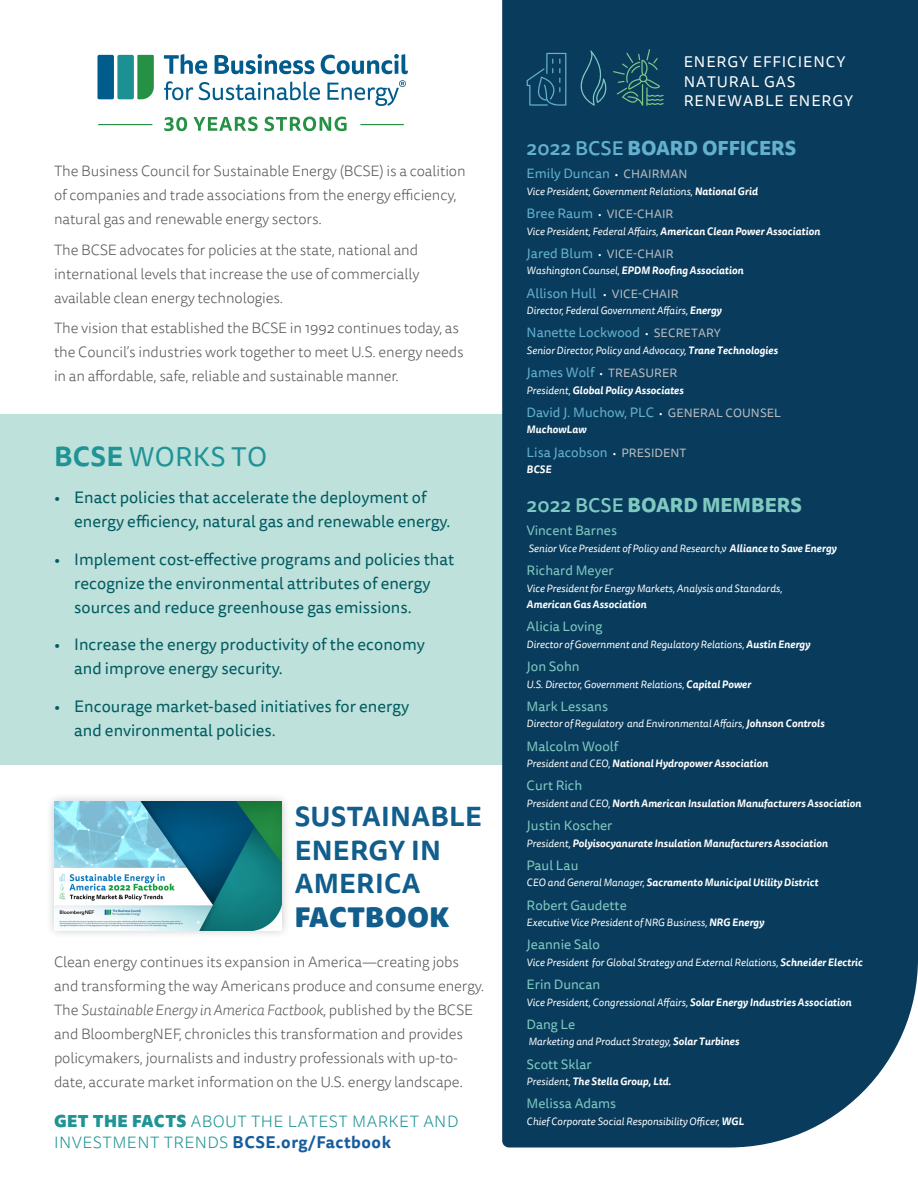
<style>
.page{position:relative;width:918px;height:1188px;background:#fff}
.page>*{position:absolute;margin:0;border:0;box-sizing:border-box;transform-origin:0 0}
.Subsection_Title{font:700 27px/33.8px "Tisa Sans OT";letter-spacing:.01em;color:#115d8c}
.Section_Title{font:27px "Tisa Sans OT";letter-spacing:.01em;color:#1f9395}
.t1{font:800 19.5px "Tisa Sans OT";color:#64b0cf}
.t2{font:800 19.5px "Tisa Sans OT";color:#7fc9c1}
.t3{font:16.5px/24px "Tisa Sans OT";color:#015c61}
.t4{font:300 16.5px/21px "Tisa Sans OT";letter-spacing:.03em;color:#1f9395}
.paragraph{font:15.45px "Tisa Sans OT";letter-spacing:.06em;color:#fff}
.t5{font:300 15px/24px "Tisa Sans OT";letter-spacing:-.01em;color:#57585a}
.t6{font:13.5px "Tisa Sans OT";color:#7fc9c1}
.t7{font:13.5px "Tisa Sans OT";color:#64b0cf}
.t8{font:12px "Tisa Sans OT";letter-spacing:.01em;color:#bcbdc0}
.t9{font:italic 10.5px/16.5px "Tisa Sans OT";color:#fff}
.t10{font:italic 700 10.5px "Tisa Sans OT";color:#fff}
.s1{font-weight:700}
.s2{font-weight:900}
.s3{font-style:italic}
.s4{font-size:16.5px}
.s5{font-weight:700;color:#175d9e}
.s6{font-weight:500}
.s7{font-weight:300;font-size:12px;color:#fff}
.s8{font-size:12px;color:#bcbdc0}
.s9{font-size:13.5px;color:#64b0cf}
.s10{font-weight:300;color:#fff}
.s11{font-weight:400}
</style>
<div class="page">
<div style="left:0;top:414px;width:505px;height:351px;background:#bfe1dc"></div>
<div style="left:502px;top:0;width:416px;height:1148px;background:#093b5c"></div>
<svg style="left:527px;top:53px;width:39px;height:53px;background:#164d6d"></svg>
<svg style="left:579px;top:49px;width:85px;height:57px;background:#194e64"></svg>
<div style="left:45px;top:792px;width:246px;height:148px;background:#231f20;opacity:.25"></div>
<img style="left:55px;top:802px;width:227px;height:129px">
<div style="left:97px;top:55px;width:17px;height:44px;background:#005c8c;border-radius:2px"></div>
<div style="left:117px;top:55px;width:17px;height:44px;background:#1c9194;border-radius:2px"></div>
<svg style="left:137px;top:55px;width:17px;height:44px"></svg>
<svg style="left:164px;top:54px;width:43px;height:20px"></svg>
<svg style="left:215px;top:54px;width:99px;height:20px"></svg>
<svg style="left:321px;top:54px;width:87px;height:20px"></svg>
<svg style="left:164px;top:81px;width:29px;height:19px"></svg>
<svg style="left:199px;top:82px;width:121px;height:18px"></svg>
<svg style="left:327px;top:80px;width:79px;height:26px"></svg>
<svg style="left:164px;top:117px;width:23px;height:14px"></svg>
<svg style="left:194px;top:117px;width:64px;height:14px"></svg>
<svg style="left:264px;top:117px;width:83px;height:14px"></svg>
<hr style="left:360px;top:124px;width:44px;height:1px;background:#269145">
<hr style="left:98px;top:124px;width:54px;height:1px;background:#269145">
<p class="t5" style="left:54px;top:160px;width:413px">The Business Council for Sustainable Energy (BCSE) is a coalition of companies and trade associations from the energy efficiency, natural gas and renewable energy sectors.</p>
<p class="t5" style="left:54px;top:238px;width:367px;text-align:justify">The BCSE advocates for policies at the state, national and international levels that increase the use of commercially available clean energy technologies.</p>
<p class="t5" style="left:54px;top:317px;width:411px">The vision that established the BCSE in 1992 continues today, as the Council’s industries work together to meet U.S. energy needs in an affordable, safe, reliable and sustainable manner.</p>
<p class="Section_Title" style="left:54px;top:440px;width:215px"><span class="s1">BCSE</span> WORKS TO</p>
<p class="t3" style="left:74px;top:486px;width:378px;text-indent:-20px">• Enact policies that accelerate the deployment of energy efficiency, natural gas and renewable energy.</p>
<p class="t3" style="left:74px;top:548px;width:382px;text-indent:-20px">• Implement cost-effective programs and policies that recognize the environmental attributes of energy sources and reduce greenhouse gas emissions.</p>
<p class="t3" style="left:74px;top:633px;width:352px;text-indent:-20px">• Increase the energy productivity of the economy and improve energy security.</p>
<p class="t3" style="left:74px;top:695px;width:336px;text-indent:-20px">• Encourage market-based initiatives for energy and environmental policies.</p>
<p class="Subsection_Title" style="left:295px;top:801px;width:189px">SUSTAINABLE<br>ENERGY IN<br>AMERICA<br><span class="s2">FACTBOOK</span></p>
<p class="t5" style="left:54px;top:951px;width:432px">Clean energy continues its expansion in America—creating jobs and transforming the way Americans produce and consume energy.<br>The <span class="s3">Sustainable Energy in America Factbook</span>, published by the BCSE and BloombergNEF, chronicles this transformation and provides policymakers, journalists and industry professionals with up-to&shy;date, accurate market information on the U.S. energy landscape<span class="s4">.</span></p>
<p class="t4" style="left:54px;top:1111px;width:406px"><span class="s2">GET THE FACTS</span> ABOUT THE LATEST MARKET AND<br>INVESTMENT TRENDS <span class="s5">BCSE.org/Factbook</span></p>
<p class="paragraph" style="left:684px;top:53px;width:163px">ENERGY EFFICIENCY</p>
<p class="paragraph" style="left:684px;top:72px;width:113px">NATURAL GAS</p>
<p class="paragraph" style="left:684px;top:91px;width:171px">RENEWABLE ENERGY</p>
<p class="t1" style="left:527px;top:135px;width:271px"><span class="s6">2022 BCSE</span> BOARD OFFICERS</p>
<p class="t7" style="left:527px;top:166px;width:162px">Emily Duncan <span class="s7">•</span> <span class="s8">CHAIRMAN</span></p>
<p class="t9" style="left:527px;top:184px;width:233px">Vice President, Government Relations, <span class="s1">National Grid</span></p>
<p class="t8" style="left:527px;top:207px;width:148px"><span class="s9">Bree Raum</span> <span class="s10">•</span> VICE-CHAIR</p>
<p class="t9" style="left:527px;top:223px;width:295px">Vice President, Federal Affairs, <span class="s1">American Clean Power Association</span></p>
<p class="t8" style="left:527px;top:246px;width:148px"><span class="s9">Jared Blum</span> <span class="s10">•</span> VICE-CHAIR</p>
<p class="t10" style="left:527px;top:264px;width:218px"><span class="s11">Washington Counsel,</span> EPDM Roofing Association</p>
<p class="t7" style="left:527px;top:285px;width:153px">Allison Hull <span class="s7">•</span> <span class="s8">VICE-CHAIR</span></p>
<p class="t9" style="left:527px;top:303px;width:197px">Director, Federal Government Affairs, <span class="s1">Energy</span></p>
<p class="t7" style="left:527px;top:325px;width:196px">Nanette Lockwood <span class="s7">•</span> <span class="s8">SECRETARY</span></p>
<p class="t9" style="left:527px;top:343px;width:253px">Senior Director, Policy and Advocacy, <span class="s1">Trane Technologies</span></p>
<p class="t7" style="left:527px;top:364px;width:152px">James Wolf <span class="s7">•</span> <span class="s8">TREASURER</span></p>
<p class="t10" style="left:527px;top:383px;width:159px"><span class="s11">President,</span> Global Policy Associates</p>
<p class="t7" style="left:527px;top:404px;width:256px">David J. Muchow, PLC <span class="s7">•</span> <span class="s8">GENERAL COUNSEL</span></p>
<p class="t10" style="left:527px;top:423px;width:61px">MuchowLaw</p>
<p class="t7" style="left:527px;top:444px;width:161px">Lisa Jacobson <span class="s7">•</span> <span class="s8">PRESIDENT</span></p>
<p class="t10" style="left:527px;top:463px;width:26px">BCSE</p>
<p class="t2" style="left:527px;top:492px;width:277px"><span class="s6">2022 BCSE</span> BOARD MEMBERS</p>
<p class="t6" style="left:527px;top:523px;width:92px">Vincent Barnes</p>
<p class="t9" style="left:528px;top:541px;width:310px">Senior Vice President of Policy and Research,v <span class="s1">Alliance to Save Energy</span></p>
<p class="t6" style="left:527px;top:562px;width:89px">Richard Meyer</p>
<p class="t9" style="left:527px;top:580px;width:257px">Vice President for Energy Markets, Analysis and Standards,<br><span class="s1">American Gas Association</span></p>
<p class="t6" style="left:527px;top:619px;width:77px">Alicia Loving</p>
<p class="t9" style="left:527px;top:637px;width:285px">Director of Government and Regulatory Relations, <span class="s1">Austin Energy</span></p>
<p class="t6" style="left:527px;top:658px;width:55px">Jon Sohn</p>
<p class="t9" style="left:527px;top:676px;width:226px">U.S. Director, Government Relations, <span class="s1">Capital Power</span></p>
<p class="t6" style="left:527px;top:698px;width:83px">Mark Lessans</p>
<p class="t9" style="left:527px;top:716px;width:299px">Director of Regulatory and Environmental Affairs, <span class="s1">Johnson Controls</span></p>
<p class="t6" style="left:527px;top:738px;width:93px">Malcolm Woolf</p>
<p class="t10" style="left:527px;top:757px;width:243px"><span class="s11">President and CEO,</span> National Hydropower Association</p>
<p class="t6" style="left:527px;top:778px;width:57px">Curt Rich</p>
<p class="t10" style="left:527px;top:796px;width:336px"><span class="s11">President and CEO,</span> North American Insulation Manufacturers Association</p>
<p class="t6" style="left:527px;top:817px;width:87px">Justin Koscher</p>
<p class="t10" style="left:527px;top:836px;width:303px"><span class="s11">President,</span> Polyisocyanurate Insulation Manufacturers Association</p>
<p class="t6" style="left:527px;top:857px;width:53px">Paul Lau</p>
<p class="t10" style="left:527px;top:876px;width:293px"><span class="s11">CEO and General Manager,</span> Sacramento Municipal Utility District</p>
<p class="t6" style="left:527px;top:897px;width:102px">Robert Gaudette</p>
<p class="t9" style="left:527px;top:915px;width:239px">Executive Vice President of NRG Business, <span class="s1">NRG Energy</span></p>
<p class="t6" style="left:527px;top:937px;width:75px">Jeannie Salo</p>
<p class="t9" style="left:527px;top:955px;width:338px">Vice President for Global Strategy and External Relations, <span class="s1">Schneider Electric</span></p>
<p class="t6" style="left:527px;top:976px;width:75px">Erin Duncan</p>
<p class="t9" style="left:527px;top:994px;width:327px">Vice President, Congressional Affairs, <span class="s1">Solar Energy Industries Association</span></p>
<p class="t6" style="left:527px;top:1016px;width:50px">Dang Le</p>
<p class="t9" style="left:528px;top:1034px;width:212px">Marketing and Product Strategy, <span class="s1">Solar Turbines</span></p>
<p class="t6" style="left:527px;top:1056px;width:67px">Scott Sklar</p>
<p class="t10" style="left:527px;top:1075px;width:146px"><span class="s11">President,</span> The Stella Group, Ltd.</p>
<p class="t6" style="left:527px;top:1096px;width:91px">Melissa Adams</p>
<p class="t9" style="left:527px;top:1114px;width:219px">Chief Corporate Social Responsibility Officer, <span class="s1">WGL</span></p>
</div>
